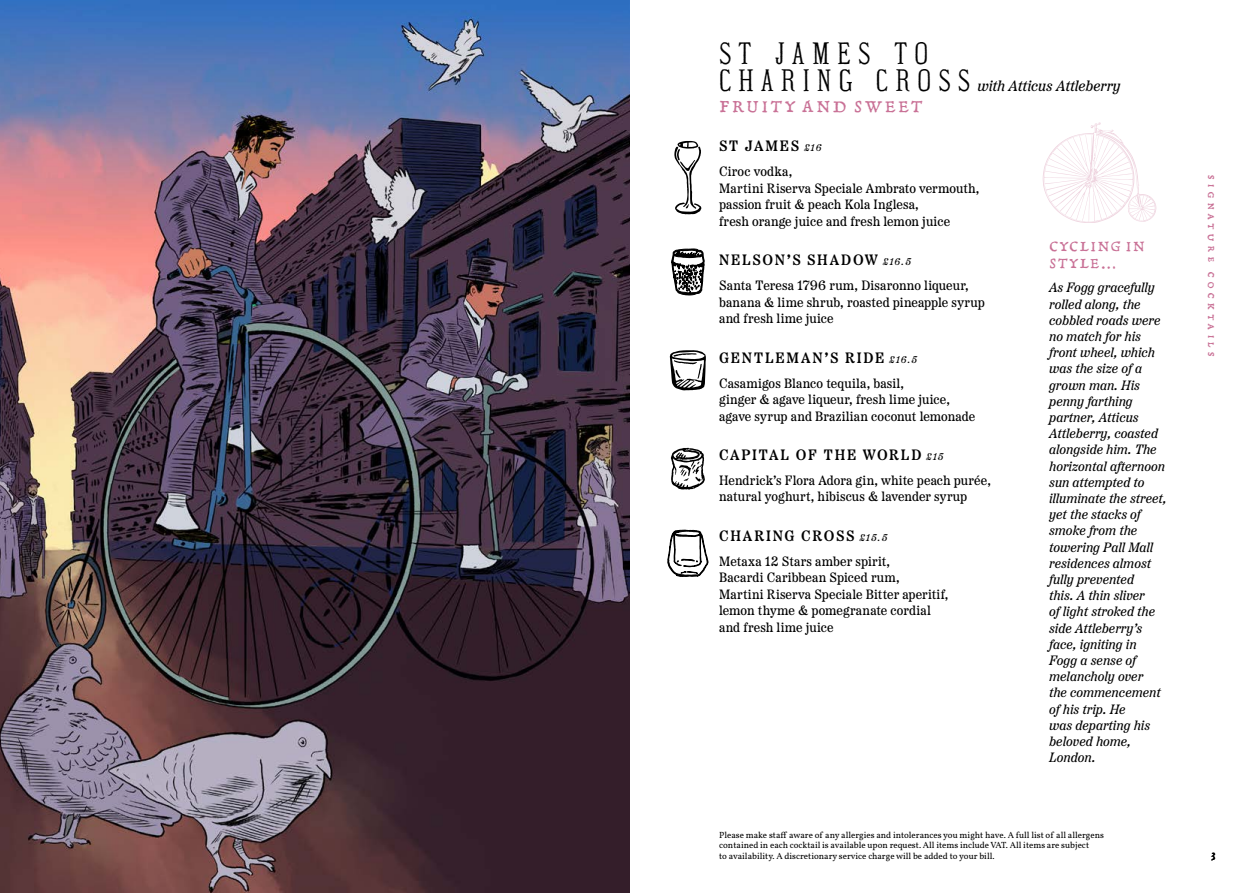
<style>
.page{position:relative;width:1259px;height:893px;background:#fff}
.page>*{position:absolute;margin:0;border:0;box-sizing:border-box;transform-origin:0 0}
.t1{font:36px/27px "Rudyard WF";letter-spacing:.2em;color:#000}
.t2{font:19.5px "Gryphius MVB SC";letter-spacing:.1em;color:#c97196}
.t3{font:16.5px/16.5px "Gryphius MVB SC";letter-spacing:.06em;color:#c97196}
.t4{font:600 15px "Etna";letter-spacing:.11em;color:#000}
.t5{font:italic 15px "Etna";letter-spacing:-.015em;color:#000}
.t6{font:15px "Gryphius MVB SC";letter-spacing:.2em;color:#c97196}
.t7{font:15px "Gryphius MVB SC";color:#000}
.t8{font:13.5px/16.5px "Etna";letter-spacing:.01em;color:#000}
.t9{font:italic 13.5px/16.2px "Etna";letter-spacing:-.005em;color:#000}
.t10{font:9px/10.5px "Vollkorn";color:#000}
.s1{font-weight:400;font-style:italic;font-size:9.75px}
</style>
<div class="page">
<img style="left:0;top:0;width:629px;height:893px">
<svg style="left:1042px;top:122px;width:114px;height:101px"></svg>
<svg style="left:671px;top:249px;width:33px;height:46px"></svg>
<svg style="left:667px;top:529px;width:41px;height:48px"></svg>
<svg style="left:671px;top:448px;width:34px;height:42px"></svg>
<svg style="left:670px;top:350px;width:36px;height:40px"></svg>
<svg style="left:674px;top:141px;width:27px;height:73px"></svg>
<h1 class="t1" style="left:719px;top:40px;width:252px">ST JAMES TO<br>CHARING CROSS</h1>
<h2 class="t2" style="left:719px;top:96px;width:205px">FRUITY AND SWEET</h2>
<p class="t5" style="left:977px;top:75px;width:145px">with Atticus Attleberry</p>
<p class="t4" style="left:719px;top:135px;width:104px">ST JAMES <span class="s1">£16</span></p>
<p class="t8" style="left:719px;top:162px;width:262px">Ciroc vodka,<br>Martini Riserva Speciale Ambrato vermouth, passion fruit &amp; peach Kola Inglesa,<br>fresh orange juice and fresh lemon juice</p>
<p class="t4" style="left:719px;top:248px;width:193px">NELSON’S SHADOW <span class="s1">£16.5</span></p>
<p class="t8" style="left:719px;top:276px;width:267px">Santa Teresa 1796 rum, Disaronno liqueur, banana &amp; lime shrub, roasted pineapple syrup and fresh lime juice</p>
<p class="t4" style="left:719px;top:346px;width:200px">GENTLEMAN’S RIDE <span class="s1">£16.5</span></p>
<p class="t8" style="left:719px;top:373px;width:257px">Casamigos Blanco tequila, basil,<br>ginger &amp; agave liqueur, fresh lime juice, agave syrup and Brazilian coconut lemonade</p>
<p class="t4" style="left:719px;top:443px;width:226px">CAPITAL OF THE WORLD <span class="s1">£15</span></p>
<p class="t8" style="left:719px;top:471px;width:273px">Hendrick’s Flora Adora gin, white peach purée, natural yoghurt, hibiscus &amp; lavender syrup</p>
<p class="t4" style="left:719px;top:524px;width:170px">CHARING CROSS <span class="s1">£15.5</span></p>
<p class="t8" style="left:719px;top:552px;width:231px">Metaxa 12 Stars amber spirit,<br>Bacardi Caribbean Spiced rum,<br>Martini Riserva Speciale Bitter aperitif, lemon thyme &amp; pomegranate cordial and fresh lime juice</p>
<p class="t3" style="left:1049px;top:238px;width:98px">CYCLING IN<br>STYLE…</p>
<p class="t9" style="left:1049px;top:280px;width:119px">As Fogg gracefully rolled along, the cobbled roads were no match for his front wheel, which was the size of a grown man. His penny farthing partner, Atticus<br>Attleberry, coasted alongside him. The horizontal afternoon sun attempted to illuminate the street, yet the stacks of smoke from the towering Pall Mall residences almost fully prevented<br>this. A thin sliver<br>of light stroked the side Attleberry’s face, igniting in<br>Fogg a sense of melancholy over<br>the commencement of his trip. He<br>was departing his beloved home,<br>London.</p>
<p class="t10" style="left:719px;top:830px;width:386px">Please make staff aware of any allergies and intolerances you might have. A full list of all allergens contained in each cocktail is available upon request. All items include VAT. All items are subject<br>to availability. A discretionary service charge will be added to your bill.</p>
<p class="t6" style="left:1220px;top:174px;width:185px;rotate:90deg">signature cocktails</p>
<p class="t7" style="left:1210px;top:846px;width:8px">3</p>
</div>
